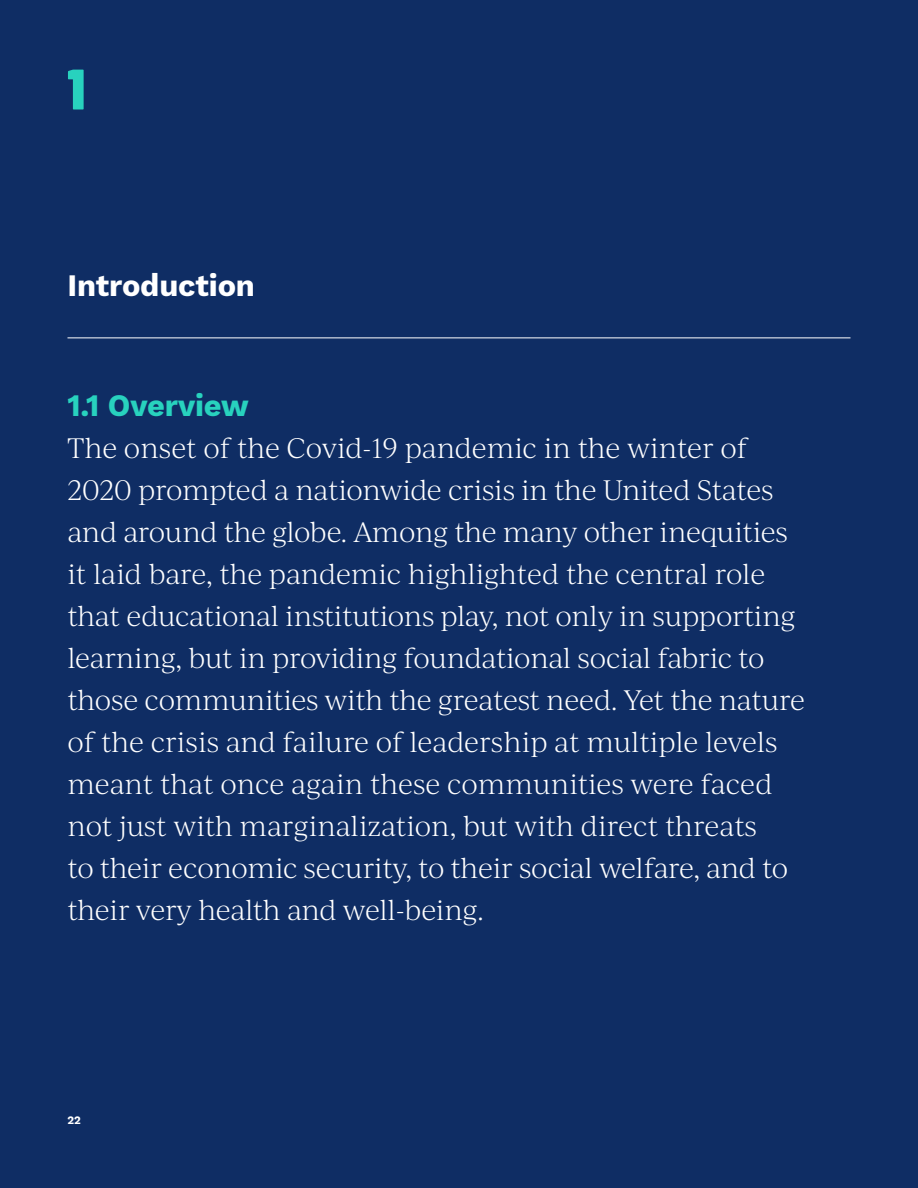
<style>
.page{position:relative;width:918px;height:1188px;background:#0f2d64}
.page>*{position:absolute;margin:0;border:0;box-sizing:border-box;transform-origin:0 0}
.t1{font:900 57px "Barlow Condensed";color:#28d2be}
.t2{font:700 30.75px "Work Sans";letter-spacing:-.005em;color:#fff}
.t3{font:700 30.75px "Work Sans";letter-spacing:-.005em;color:#28d2be}
.t4{font:300 27px/42px "Ivy Journal";letter-spacing:-.015em;color:#fff}
.t5{font:700 11.25px "Work Sans";color:#fff}
</style>
<div class="page">
<hr style="left:68px;top:338px;width:782px;height:1px;background:#fff">
<h1 class="t1" style="left:68px;top:49px;width:19px">1</h1>
<p class="t2" style="left:68px;top:262px;width:189px">Introduction</p>
<p class="t3" style="left:68px;top:382px;width:183px">1.1 Overview</p>
<p class="t4" style="left:68px;top:425px;width:739px">The onset of the Covid-19 pandemic in the winter of 2020 prompted a nationwide crisis in the United States and around the globe. Among the many other inequities it laid bare, the pandemic highlighted the central role that educational institutions play, not only in supporting learning, but in providing foundational social fabric to those communities with the greatest need. Yet the nature of the crisis and failure of leadership at multiple levels meant that once again these communities were faced not just with marginalization, but with direct threats<br>to their economic security, to their social welfare, and to their very health and well-being.</p>
<p class="t5" style="left:68px;top:1111px;width:15px">22</p>
</div>
